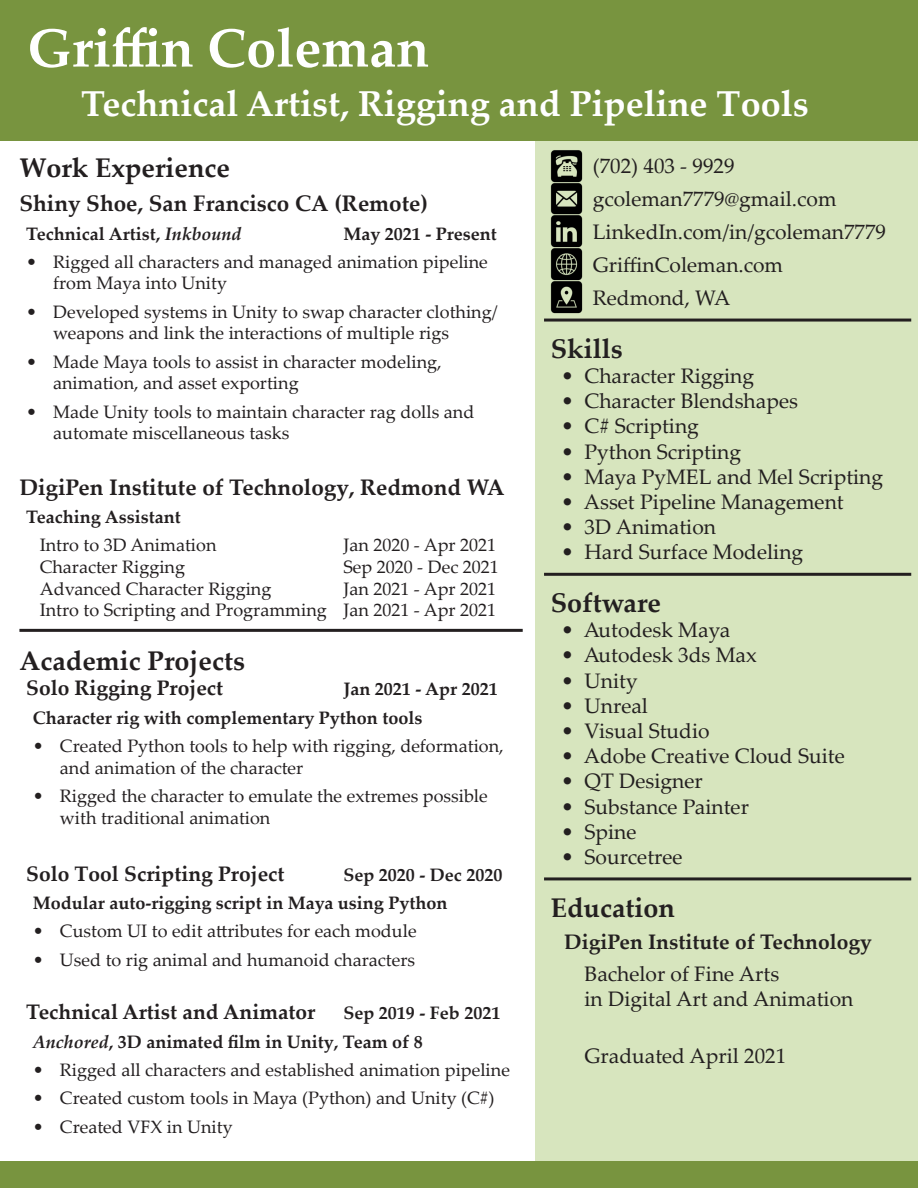
<style>
.page{position:relative;width:918px;height:1188px;background:#fff}
.page>*{position:absolute;margin:0;border:0;box-sizing:border-box;transform-origin:0 0}
.t1{font:700 54px "Palatino Linotype";color:#fff}
.t2{font:700 36px "Palatino Linotype";color:#fff}
.Left_Column{font:700 27px "Palatino Linotype";color:#231f20}
.t3{font:700 22.5px "Palatino Linotype";color:#231f20}
.Left_Column-2{font:21px/33px "Palatino Linotype";color:#231f20}
.t4{font:700 21px "Palatino Linotype";color:#231f20}
.t5{font:18px/21.6px "Palatino Linotype";color:#231f20}
.t6{font:700 18px "Palatino Linotype";color:#231f20}
.s1{font-style:italic}
</style>
<div class="page">
<div style="left:536px;top:50px;width:382px;height:1138px;background:#d7e5be"></div>
<div style="left:0;top:0;width:918px;height:140px;background:#78943f"></div>
<div style="left:0;top:1161px;width:918px;height:27px;background:#78943f"></div>
<hr style="left:544px;top:319px;width:367px;height:3px;background:#231f20">
<hr style="left:544px;top:573px;width:367px;height:3px;background:#231f20">
<hr style="left:544px;top:877px;width:367px;height:3px;background:#231f20">
<hr style="left:19px;top:629px;width:504px;height:3px;background:#231f20">
<img style="left:550px;top:150px;width:33px;height:32px">
<img style="left:550px;top:182px;width:33px;height:31px">
<img style="left:550px;top:213px;width:33px;height:33px">
<img style="left:550px;top:282px;width:33px;height:32px">
<img style="left:550px;top:246px;width:33px;height:36px">
<p class="t1" style="left:27px;top:10px;width:404px">Griffin Coleman</p>
<p class="t2" style="left:81px;top:79px;width:729px">Technical Artist, Rigging and Pipeline Tools</p>
<p class="Left_Column-2" style="left:593px;top:149px;width:295px">(702) 403 - 9929 gcoleman7779@gmail.com<br>LinkedIn.com/in/gcoleman7779<br>GriffinColeman.com<br>Redmond, WA</p>
<p class="Left_Column" style="left:551px;top:329px;width:73px">Skills</p>
<p class="Left_Column-2" style="left:561px;top:358px;width:194px">• Character Rigging</p>
<p class="Left_Column-2" style="left:561px;top:384px;width:238px">• Character Blendshapes</p>
<p class="Left_Column-2" style="left:561px;top:409px;width:139px">• C# Scripting</p>
<p class="Left_Column-2" style="left:561px;top:434px;width:181px">• Python Scripting</p>
<p class="Left_Column-2" style="left:561px;top:459px;width:323px">• Maya PyMEL and Mel Scripting</p>
<p class="Left_Column-2" style="left:561px;top:484px;width:284px">• Asset Pipeline Management</p>
<p class="Left_Column-2" style="left:561px;top:510px;width:156px">• 3D Animation</p>
<p class="Left_Column-2" style="left:561px;top:535px;width:244px">• Hard Surface Modeling</p>
<p class="Left_Column" style="left:551px;top:584px;width:112px">Software</p>
<p class="Left_Column-2" style="left:561px;top:613px;width:170px">• Autodesk Maya</p>
<p class="Left_Column-2" style="left:561px;top:638px;width:197px">• Autodesk 3ds Max</p>
<p class="Left_Column-2" style="left:561px;top:663px;width:78px">• Unity</p>
<p class="Left_Column-2" style="left:561px;top:688px;width:88px">• Unreal</p>
<p class="Left_Column-2" style="left:561px;top:713px;width:150px">• Visual Studio</p>
<p class="Left_Column-2" style="left:561px;top:739px;width:285px">• Adobe Creative Cloud Suite</p>
<p class="Left_Column-2" style="left:561px;top:764px;width:143px">• QT Designer</p>
<p class="Left_Column-2" style="left:561px;top:789px;width:189px">• Substance Painter</p>
<p class="Left_Column-2" style="left:561px;top:814px;width:77px">• Spine</p>
<p class="Left_Column-2" style="left:561px;top:839px;width:123px">• Sourcetree</p>
<p class="Left_Column" style="left:551px;top:888px;width:126px">Education</p>
<p class="t4" style="left:564px;top:927px;width:309px">DigiPen Institute of Technology</p>
<p class="Left_Column-2" style="left:585px;top:960px;width:270px;line-height:25.2px">Bachelor of Fine Arts<br>in Digital Art and Animation</p>
<p class="Left_Column-2" style="left:585px;top:1038px;width:203px">Graduated April 2021</p>
<p class="Left_Column" style="left:19px;top:149px;width:212px">Work Experience</p>
<p class="t3" style="left:19px;top:188px;width:410px">Shiny Shoe, San Francisco CA (Remote)</p>
<p class="t6" style="left:26px;top:221px;width:217px">Technical Artist, <span class="s1">Inkbound</span></p>
<p class="t6" style="left:343px;top:221px;width:155px">May 2021 - Present</p>
<p class="t5" style="left:53px;top:250px;width:436px;text-indent:-27px">• Rigged all characters and managed animation pipeline from Maya into Unity</p>
<p class="t5" style="left:53px;top:300px;width:446px;text-indent:-27px">• Developed systems in Unity to swap character clothing/ weapons and link the interactions of multiple rigs</p>
<p class="t5" style="left:53px;top:350px;width:390px;text-indent:-27px">• Made Maya tools to assist in character modeling, animation, and asset exporting</p>
<p class="t5" style="left:53px;top:400px;width:423px;text-indent:-27px">• Made Unity tools to maintain character rag dolls and automate miscellaneous tasks</p>
<p class="t3" style="left:19px;top:471px;width:487px">DigiPen Institute of Technology, Redmond WA</p>
<p class="t6" style="left:26px;top:504px;width:156px">Teaching Assistant</p>
<p class="t5" style="left:40px;top:534px;width:178px">Intro to 3D Animation</p>
<p class="t5" style="left:343px;top:534px;width:154px">Jan 2020 - Apr 2021</p>
<p class="t5" style="left:40px;top:555px;width:147px">Character Rigging</p>
<p class="t5" style="left:343px;top:555px;width:157px">Sep 2020 - Dec 2021</p>
<p class="t5" style="left:40px;top:577px;width:233px">Advanced Character Rigging</p>
<p class="t5" style="left:343px;top:577px;width:154px">Jan 2021 - Apr 2021</p>
<p class="t5" style="left:40px;top:599px;width:458px">Intro to Scripting and Programming Jan 2021 - Apr 2021</p>
<p class="Left_Column" style="left:19px;top:642px;width:227px">Academic Projects</p>
<p class="t4" style="left:26px;top:673px;width:198px">Solo Rigging Project</p>
<p class="t6" style="left:343px;top:676px;width:156px">Jan 2021 - Apr 2021</p>
<p class="t6" style="left:33px;top:705px;width:391px">Character rig with complementary Python tools</p>
<p class="t5" style="left:60px;top:734px;width:445px;text-indent:-27px">• Created Python tools to help with rigging, deformation, and animation of the character</p>
<p class="t5" style="left:60px;top:784px;width:429px;text-indent:-27px">• Rigged the character to emulate the extremes possible with traditional animation</p>
<p class="t4" style="left:26px;top:859px;width:260px">Solo Tool Scripting Project</p>
<p class="t6" style="left:343px;top:862px;width:160px">Sep 2020 - Dec 2020</p>
<p class="t6" style="left:33px;top:890px;width:416px">Modular auto-rigging script in Maya using Python</p>
<p class="t5" style="left:33px;top:920px;width:385px">• Custom UI to edit attributes for each module</p>
<p class="t5" style="left:33px;top:948px;width:384px">• Used to rig animal and humanoid characters</p>
<p class="t4" style="left:26px;top:997px;width:291px">Technical Artist and Animator</p>
<p class="t6" style="left:343px;top:1000px;width:159px">Sep 2019 - Feb 2021</p>
<p class="t6" style="left:33px;top:1029px;width:391px"><span class="s1">Anchored</span>, 3D animated film in Unity, Team of 8</p>
<p class="t5" style="left:33px;top:1058px;width:479px">• Rigged all characters and established animation pipeline</p>
<p class="t5" style="left:33px;top:1087px;width:463px">• Created custom tools in Maya (Python) and Unity (C#)</p>
<p class="t5" style="left:33px;top:1115px;width:201px">• Created VFX in Unity</p>
</div>
